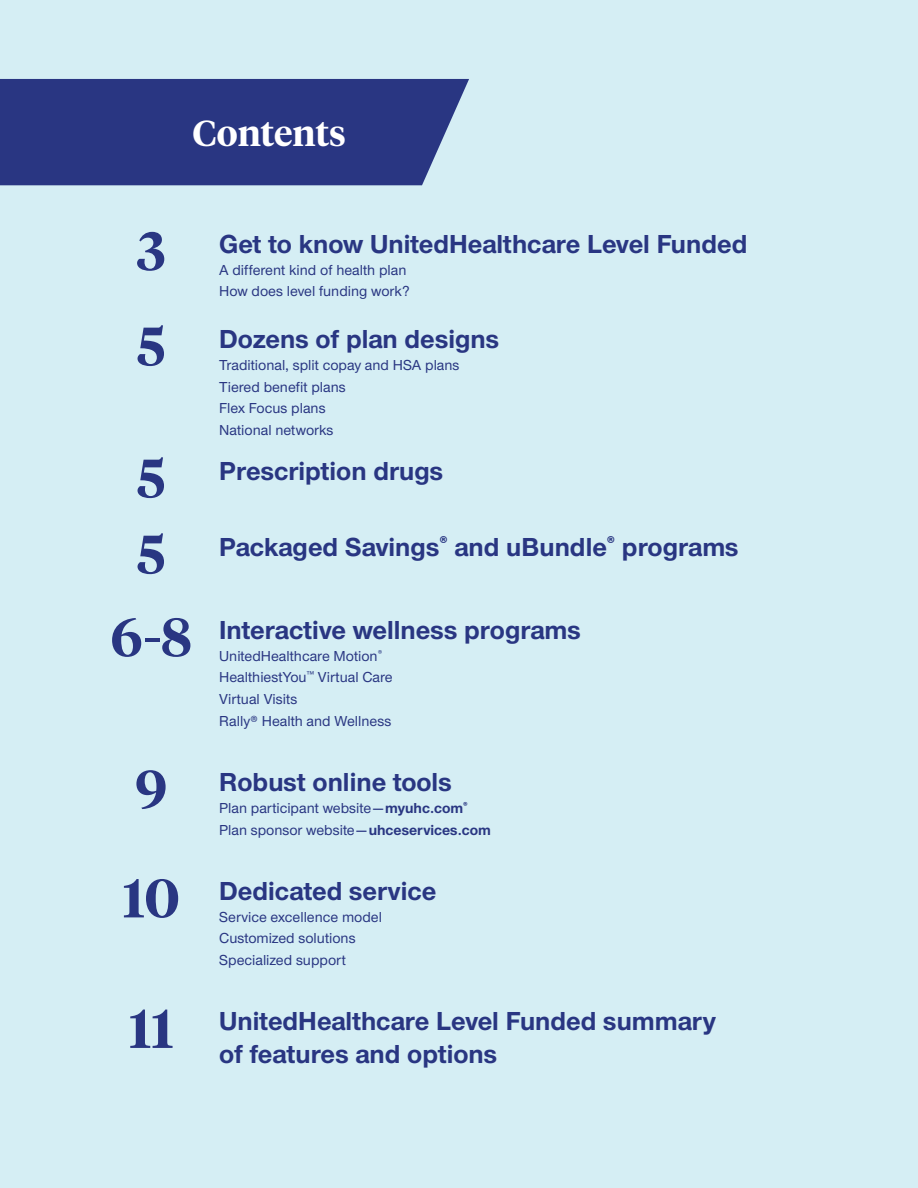
<style>
.page{position:relative;width:918px;height:1188px;background:#d5eef4}
.page>*{position:absolute;margin:0;border:0;box-sizing:border-box;transform-origin:0 0}
.t1{font:600 36px "UHC Serif Headline";color:#fff}
.t2{font:700 27px/32.4px "UHC Sans";color:#293682}
.t3{font:500 15px/21.8px "UHC Sans";color:#293682}
.s1{font-family:"UHC Serif Headline";font-weight:600;font-size:54px}
.s2{font-weight:700}
</style>
<div class="page">
<div style="left:0;top:79px;width:469px;height:106px;background:#293682"></div>
<h1 class="t1" style="left:192px;top:109px;width:155px">Contents</h1>
<h2 class="t2" style="left:137px;top:227px;width:612px"><span class="s1">3</span> Get to know UnitedHealthcare Level Funded</h2>
<p class="t3" style="left:219px;top:258px;width:192px">A different kind of health plan<br>How does level funding work?</p>
<h2 class="t2" style="left:137px;top:322px;width:364px"><span class="s1">5</span> Dozens of plan designs</h2>
<p class="t3" style="left:219px;top:353px;width:242px">Traditional, split copay and HSA plans<br>Tiered benefit plans<br>Flex Focus plans<br>National networks</p>
<h2 class="t2" style="left:137px;top:454px;width:308px"><span class="s1">5</span> Prescription drugs</h2>
<h2 class="t2" style="left:137px;top:530px;width:603px"><span class="s1">5</span> Packaged Savings<sup>®</sup> and uBundle<sup>®</sup> programs</h2>
<h2 class="t2" style="left:110px;top:613px;width:472px"><span class="s1">6-8</span> Interactive wellness programs</h2>
<p class="t3" style="left:219px;top:644px;width:175px">UnitedHealthcare Motion<sup>®<br></sup>HealthiestYou<sup>™</sup> Virtual Care<br>Virtual Visits<br>Rally® Health and Wellness</p>
<h2 class="t2" style="left:135px;top:765px;width:318px"><span class="s1">9</span> Robust online tools</h2>
<p class="t3" style="left:219px;top:796px;width:273px">Plan participant website — <span class="s2">myuhc.com</span><sup>®<br></sup>Plan sponsor website — <span class="s2">uhceservices.com</span></p>
<h2 class="t2" style="left:123px;top:874px;width:315px"><span class="s1">10</span> Dedicated service</h2>
<p class="t3" style="left:219px;top:905px;width:164px">Service excellence model<br>Customized solutions<br>Specialized support</p>
<h2 class="t2" style="left:219px;top:1004px;width:498px;text-indent:-90px"><span class="s1">11</span> UnitedHealthcare Level Funded summary of features and options</h2>
</div>
